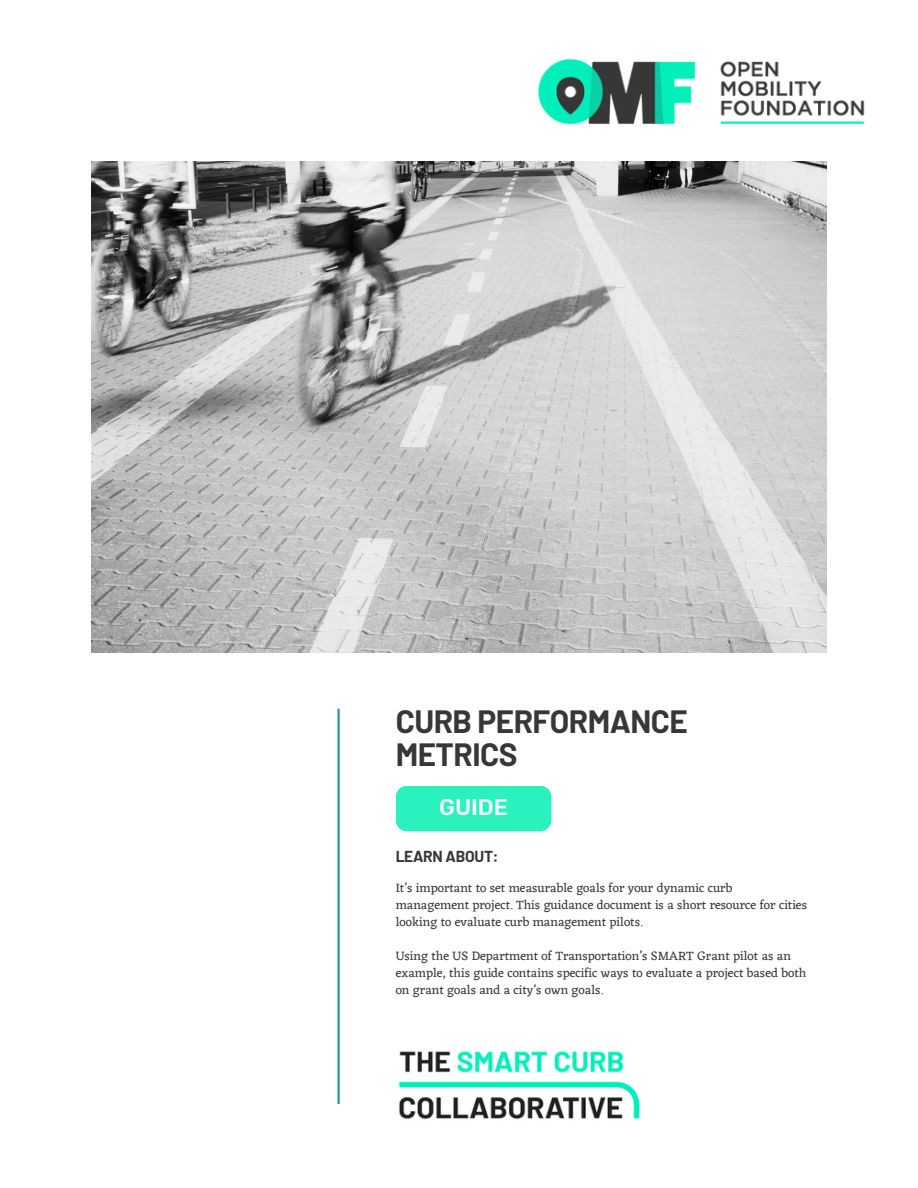
<style>
.page{position:relative;width:918px;height:1188px;background:#fff}
.page>*{position:absolute;margin:0;border:0;box-sizing:border-box;transform-origin:0 0}
.t1{font:700 31.5px/32.7px "Barlow";letter-spacing:-.015em;color:#373737}
.t2{font:500 22.5px "Rubik";color:#fff}
.t3{font:700 15.45px "Barlow";letter-spacing:-.015em;color:#373737}
.t4{font:12.75px/17.1px "Eczar";color:#373737}
</style>
<div class="page">
<div style="left:396px;top:786px;width:155px;height:45px;background:#2af1be;border-radius:11px"></div>
<hr style="left:337px;top:709px;width:3px;height:395px;background:#299c90">
<img style="left:537px;top:59px;width:328px;height:66px">
<img style="left:398px;top:1051px;width:242px;height:69px">
<img style="left:92px;top:162px;width:734px;height:490px">
<h3 class="t1" style="left:396px;top:704px;width:294px">CURB PERFORMANCE<br>METRICS</h3>
<p class="t2" style="left:439px;top:794px;width:70px">GUIDE</p>
<p class="t3" style="left:396px;top:846px;width:104px">LEARN ABOUT:</p>
<p class="t4" style="left:396px;top:879px;width:413px">It’s important to set measurable goals for your dynamic curb management project. This guidance document is a short resource for cities looking to evaluate curb management pilots.</p>
<p class="t4" style="left:396px;top:947px;width:412px">Using the US Department of Transportation’s SMART Grant pilot as an example, this guide contains specific ways to evaluate a project based both on grant goals and a city’s own goals.</p>
</div>
